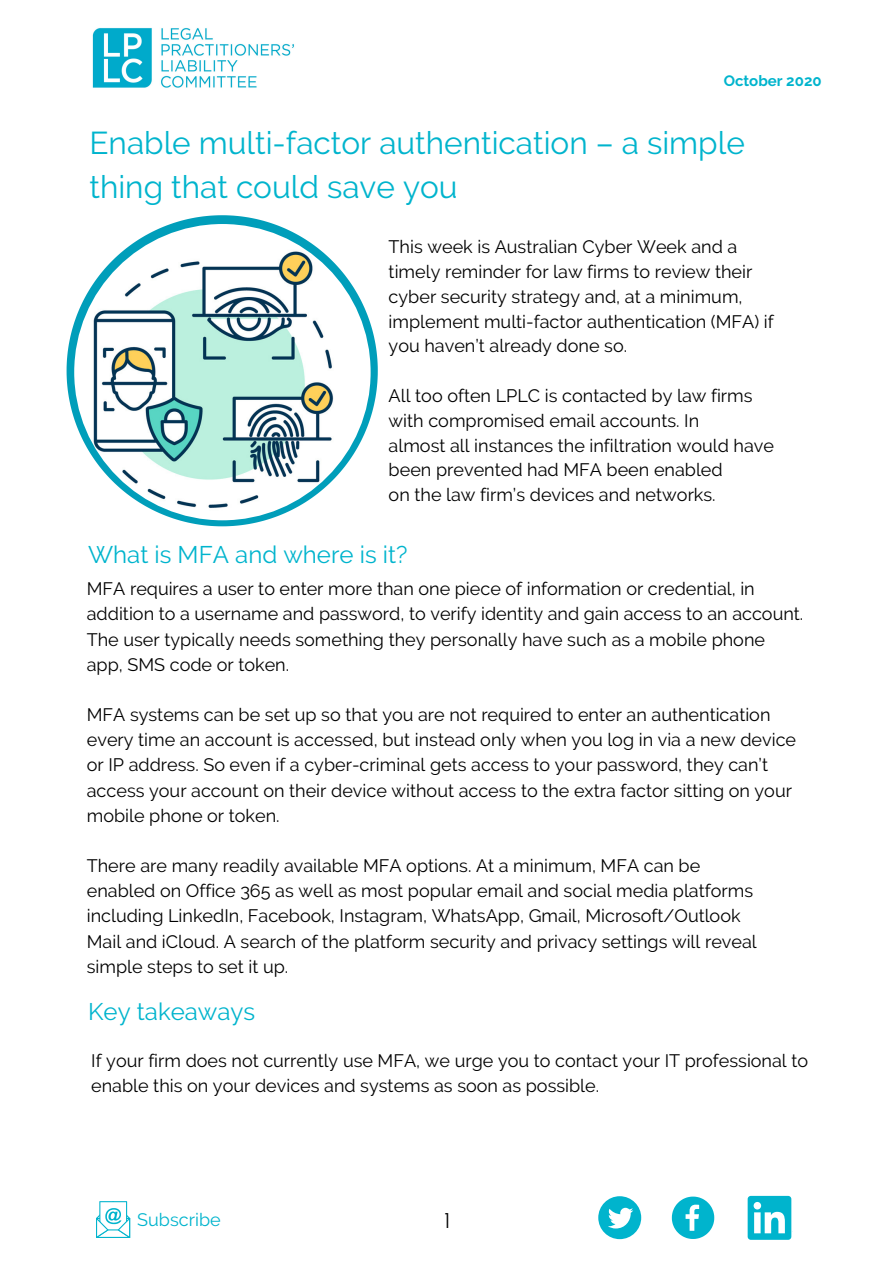
<style>
.page{position:relative;width:894px;height:1264px;background:#fff}
.page>*{position:absolute;margin:0;border:0;box-sizing:border-box;transform-origin:0 0}
.t1{font:31.5px/44px "Raleway";color:#00b4cd}
.t2{font:24px "Raleway";color:#00b4cd}
.t3{font:300 21px "Poppins";color:#000}
.t4{font:18px/25.2px "Raleway";color:#000}
.t5{font:18px "Raleway";color:#00b4cd}
.t6{font:700 15px "Raleway";color:#00b4cd}
</style>
<div class="page">
<div style="left:598px;top:1196px;width:43px;height:43px;background:#00b4cd;border-radius:50%"></div>
<svg style="left:608px;top:1207px;width:25px;height:21px"></svg>
<svg style="left:671px;top:1196px;width:43px;height:42px"></svg>
<div style="left:747px;top:1195px;width:44px;height:44px;background:#00b4cd;border-radius:3px"></div>
<svg style="left:753px;top:1201px;width:31px;height:32px"></svg>
<svg style="left:96px;top:1201px;width:34px;height:36px"></svg>
<img style="left:92px;top:28px;width:202px;height:60px">
<svg style="left:67px;top:215px;width:310px;height:311px"></svg>
<img style="left:74px;top:224px;width:296px;height:296px;border-radius:50%">
<p class="t6" style="left:723px;top:72px;width:99px">October 2020</p>
<h1 class="t1" style="left:89px;top:120px;width:656px">Enable multi-factor authentication – a simple thing that could save you</h1>
<p class="t4" style="left:388px;top:234px;width:386px;line-height:24.8px">This week is Australian Cyber Week and a timely reminder for law firms to review their cyber security strategy and, at a minimum, implement multi-factor authentication (MFA) if you haven’t already done so.</p>
<p class="t4" style="left:388px;top:383px;width:387px;line-height:24.8px">All too often LPLC is contacted by law firms with compromised email accounts. In<br>almost all instances the infiltration would have been prevented had MFA been enabled<br>on the law firm’s devices and networks.</p>
<h2 class="t2" style="left:88px;top:540px;width:321px">What is MFA and where is it?</h2>
<p class="t4" style="left:87px;top:576px;width:717px">MFA requires a user to enter more than one piece of information or credential, in addition to a username and password, to verify identity and gain access to an account.<br>The user typically needs something they personally have such as a mobile phone app, SMS code or token.</p>
<p class="t4" style="left:87px;top:702px;width:710px">MFA systems can be set up so that you are not required to enter an authentication every time an account is accessed, but instead only when you log in via a new device or IP address. So even if a cyber-criminal gets access to your password, they can’t access your account on their device without access to the extra factor sitting on your mobile phone or token.</p>
<p class="t4" style="left:87px;top:853px;width:671px">There are many readily available MFA options. At a minimum, MFA can be enabled on Office 365 as well as most popular email and social media platforms including LinkedIn, Facebook, Instagram, WhatsApp, Gmail, Microsoft/Outlook Mail and iCloud. A search of the platform security and privacy settings will reveal simple steps to set it up.</p>
<h2 class="t2" style="left:88px;top:997px;width:169px">Key takeaways</h2>
<p class="t4" style="left:91px;top:1047px;width:718px">If your firm does not currently use MFA, we urge you to contact your IT professional to enable this on your devices and systems as soon as possible.</p>
<p class="t5" style="left:137px;top:1208px;width:85px">Subscribe</p>
<p class="t3" style="left:444px;top:1207px;width:8px">1</p>
</div>
